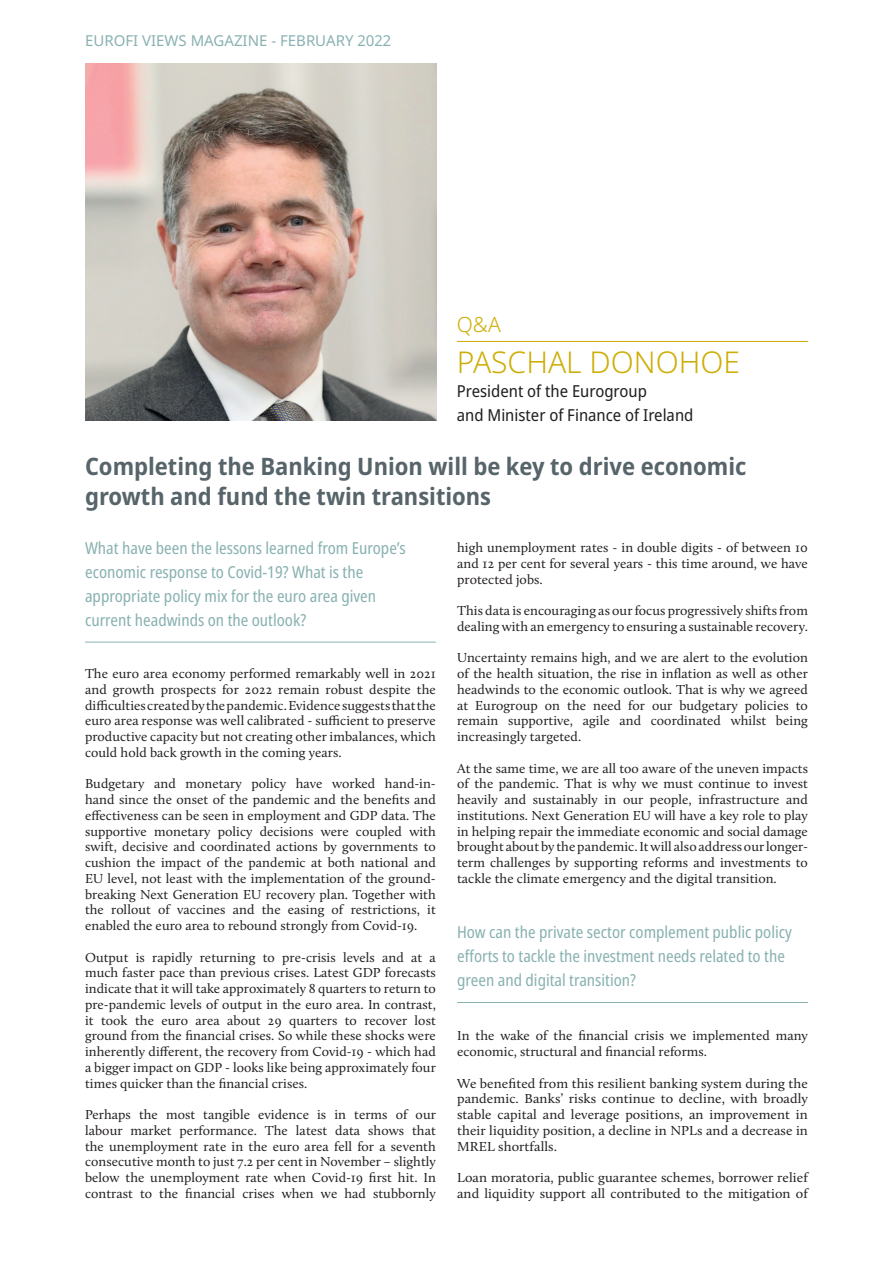
<style>
.page{position:relative;width:893px;height:1263px;background:#fff}
.page>*{position:absolute;margin:0;border:0;box-sizing:border-box;transform-origin:0 0}
.PHOTO_-_Nom{font:300 30px "Noto Sans";color:#cead05}
.ARTICLE_-_Titre{font:700 semi-condensed 24px/30px "Noto Sans";color:#57656b}
.Q_A_-_Q_A{font:300 21px "Noto Sans";color:#cead05}
.Q_A_-_Question{font:condensed 16.5px/24px "Noto Sans";color:#89b1b1}
.PHOTO_-_Fonction{font:semi-condensed 16.5px/24px "Noto Sans";color:#231f20}
.t1{font:15px "Noto Sans";color:#89b1b1}
.ARTICLE_-_Texte{font:13.5px/15.8px "Calluna";letter-spacing:.005em;color:#231f20;text-align:justify}
.ARTICLE_-_Texte-2{font:13.5px/15.8px "Calluna";letter-spacing:.005em;color:#231f20;text-align:justify;scale:1.04 1}
</style>
<div class="page">
<img style="left:85px;top:64px;width:351px;height:357px">
<hr style="left:85px;top:642px;width:351px;height:1px;background:#89b1b1">
<hr style="left:457px;top:1002px;width:351px;height:1px;background:#89b1b1">
<hr style="left:457px;top:341px;width:351px;height:1px;background:#cead05">
<p class="t1" style="left:85px;top:30px;width:308px">EUROFI VIEWS MAGAZINE - FEBRUARY 2022</p>
<p class="Q_A_-_Q_A" style="left:457px;top:309px;width:45px">Q&amp;A</p>
<p class="PHOTO_-_Nom" style="left:457px;top:341px;width:285px">PASCHAL DONOHOE</p>
<p class="PHOTO_-_Fonction" style="left:457px;top:380px;width:238px">President of the Eurogroup<br>and Minister of Finance of Ireland</p>
<p class="ARTICLE_-_Titre" style="left:85px;top:451px;width:663px">Completing the Banking Union will be key to drive economic growth and fund the twin transitions</p>
<p class="Q_A_-_Question" style="left:85px;top:536px;width:322px">What have been the lessons learned from Europe’s economic response to Covid-19? What is the appropriate policy mix for the euro area given current headwinds on the outlook?</p>
<p class="ARTICLE_-_Texte" style="left:85px;top:666px;width:352px">The euro area economy performed remarkably well in 2021 and growth prospects for 2022 remain robust despite the difficulties created by the pandemic. Evidence suggests that the euro area response was well calibrated - sufficient to preserve productive capacity but not creating other imbalances, which could hold back growth in the coming years.</p>
<p class="ARTICLE_-_Texte" style="left:85px;top:776px;width:352px">Budgetary and monetary policy have worked hand-in&shy;hand since the onset of the pandemic and the benefits and effectiveness can be seen in employment and GDP data. The supportive monetary policy decisions were coupled with swift, decisive and coordinated actions by governments to cushion the impact of the pandemic at both national and EU level, not least with the implementation of the ground&shy;breaking Next Generation EU recovery plan. Together with the rollout of vaccines and the easing of restrictions, it enabled the euro area to rebound strongly from Covid-19.</p>
<p class="ARTICLE_-_Texte" style="left:85px;top:949px;width:352px">Output is rapidly returning to pre-crisis levels and at a much faster pace than previous crises. Latest GDP forecasts indicate that it will take approximately 8 quarters to return to pre-pandemic levels of output in the euro area. In contrast, it took the euro area about 29 quarters to recover lost ground from the financial crises. So while these shocks were inherently different, the recovery from Covid-19 - which had a bigger impact on GDP - looks like being approximately four times quicker than the financial crises.</p>
<p class="ARTICLE_-_Texte" style="left:85px;top:1107px;width:352px">Perhaps the most tangible evidence is in terms of our labour market performance. The latest data shows that the unemployment rate in the euro area fell for a seventh consecutive month to just 7.2 per cent in November – slightly below the unemployment rate when Covid-19 first hit. In contrast to the financial crises when we had stubbornly</p>
<p class="ARTICLE_-_Texte" style="left:457px;top:540px;width:352px">high unemployment rates - in double digits - of between 10 and 12 per cent for several years - this time around, we have protected jobs.</p>
<p class="ARTICLE_-_Texte" style="left:457px;top:603px;width:352px">This data is encouraging as our focus progressively shifts from dealing with an emergency to ensuring a sustainable recovery.</p>
<p class="ARTICLE_-_Texte" style="left:457px;top:650px;width:352px">Uncertainty remains high, and we are alert to the evolution of the health situation, the rise in inflation as well as other headwinds to the economic outlook. That is why we agreed at Eurogroup on the need for our budgetary policies to remain supportive, agile and coordinated whilst being increasingly targeted.</p>
<p class="ARTICLE_-_Texte" style="left:457px;top:760px;width:352px">At the same time, we are all too aware of the uneven impacts of the pandemic. That is why we must continue to invest heavily and sustainably in our people, infrastructure and institutions. Next Generation EU will have a key role to play in helping repair the immediate economic and social damage brought about by the pandemic. It will also address our longer&shy;term challenges by supporting reforms and investments to tackle the climate emergency and the digital transition.</p>
<p class="Q_A_-_Question" style="left:457px;top:921px;width:336px">How can the private sector complement public policy efforts to tackle the investment needs related to the green and digital transition?</p>
<p class="ARTICLE_-_Texte" style="left:457px;top:1028px;width:352px">In the wake of the financial crisis we implemented many economic, structural and financial reforms.</p>
<p class="ARTICLE_-_Texte-2" style="left:457px;top:1075px;width:339px">We benefited from this resilient banking system during the pandemic. Banks’ risks continue to decline, with broadly stable capital and leverage positions, an improvement in their liquidity position, a decline in NPLs and a decrease in MREL shortfalls.</p>
<p class="ARTICLE_-_Texte-2" style="left:457px;top:1170px;width:339px">Loan moratoria, public guarantee schemes, borrower relief and liquidity support all contributed to the mitigation of</p>
</div>
